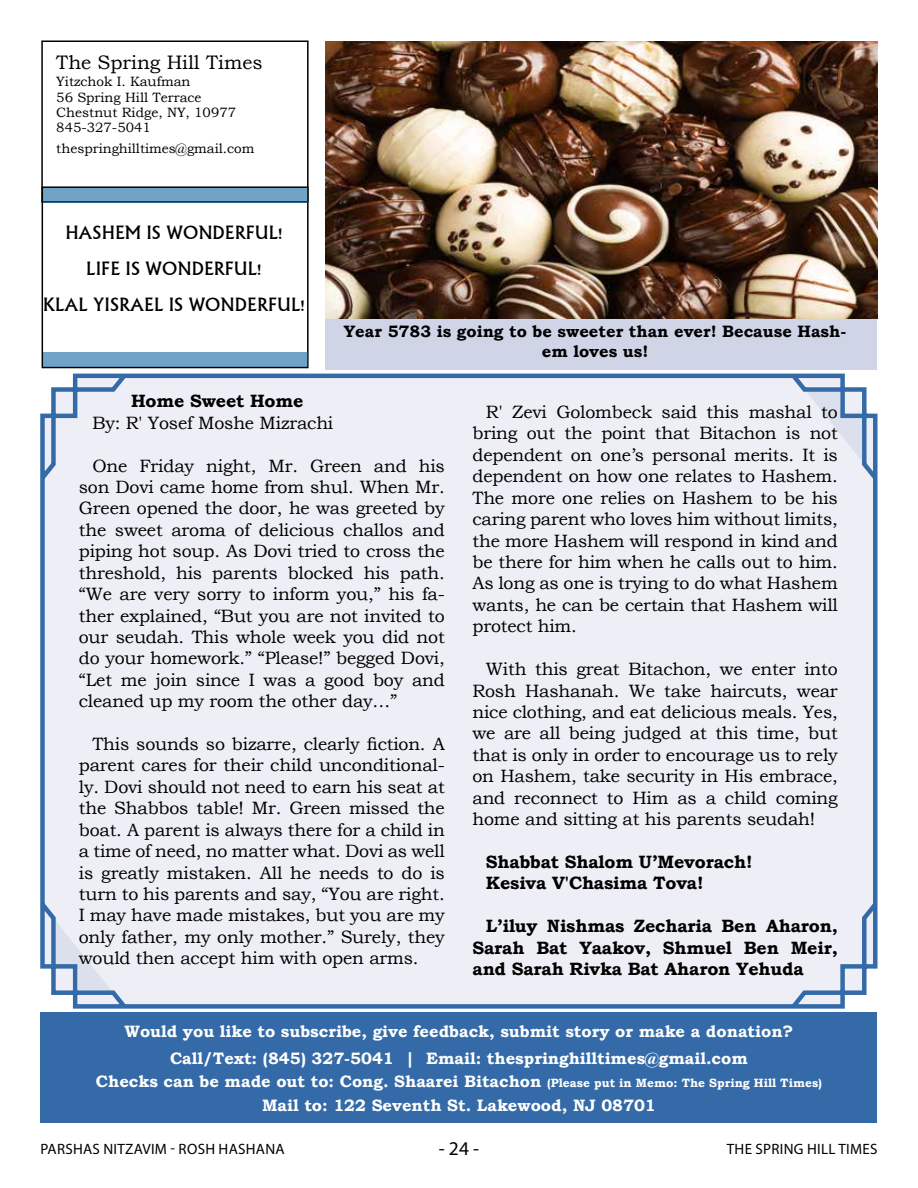
<style>
.page{position:relative;width:918px;height:1188px;background:#fff}
.page>*{position:absolute;margin:0;border:0;box-sizing:border-box;transform-origin:0 0}
.t1{font:19.5px/36px "Narkisim";color:#000;text-align:center}
.t2{font:19.5px "Bookman Old Style";color:#000}
.t3{font:19.5px "Myriad Pro";color:#000}
.t4{font:17.85px/21.5px "Bookman Old Style";letter-spacing:-.01em;color:#000}
.t5{font:700 17.85px/21.5px "Bookman Old Style";letter-spacing:-.01em;color:#000}
.t6{font:700 16.5px/26.8px "Bookman Old Style";color:#fff}
.t7{font:700 16.5px "Bookman Old Style";color:#000}
.t8{font:15px "Myriad Pro";letter-spacing:.02em;color:#000}
.t9{font:13.5px/15.5px "Bookman Old Style";color:#000}
.t10{font:700 12px "Bookman Old Style";color:#fff}
</style>
<div class="page">
<div style="left:40px;top:373px;width:838px;height:636px;background:#eeeff6"></div>
<div style="left:40px;top:1012px;width:838px;height:111px;background:#346aa8"></div>
<div style="left:326px;top:319px;width:552px;height:50px;background:#cdd3e6"></div>
<div style="left:42px;top:186px;width:267px;height:182px;border:2px solid #000"></div>
<div style="left:41px;top:40px;width:268px;height:163px;border:2px solid #000"></div>
<svg style="left:43px;top:188px;width:265px;height:15px;fill:#71a3c8"></svg>
<div style="left:43px;top:352px;width:265px;height:15px;background:#71a3c8"></div>
<img style="left:326px;top:42px;width:552px;height:277px">
<p class="t2" style="left:56px;top:50px;width:208px">The Spring Hill Times</p>
<p class="t9" style="left:56px;top:73px;width:181px">Yitzchok .I Kaufman<br>56 Spring Hill Terrace<br>Chestnut Ridge, NY, 10977<br>845-327-5041</p>
<p class="t9" style="left:56px;top:141px;width:200px">thespringhilltimes@gmail.com</p>
<p class="t1" style="left:43px;top:214px;width:265px">HASHEM IS WONDERFUL!<br>LIFE IS WONDERFUL!<br>KLAL YISRAEL IS WONDERFUL!</p>
<p class="t7" style="left:344px;top:320px;width:504px">Year 5783 is going to be sweeter than ever! Because Hash-</p>
<p class="t7" style="left:542px;top:340px;width:108px">em loves us!</p>
<p class="t5" style="left:131px;top:390px;width:174px">Home Sweet Home</p>
<p class="t4" style="left:92px;top:412px;width:242px">By R: ' Yosef Moshe Mizrachi</p>
<p class="t4" style="left:486px;top:401px;width:18px">R'</p>
<p class="t4" style="left:512px;top:401px;width:36px">Zevi</p>
<p class="t4" style="left:556px;top:401px;width:97px">Golombeck</p>
<p class="t4" style="left:662px;top:401px;width:37px">said</p>
<p class="t4" style="left:707px;top:401px;width:34px">this</p>
<p class="t4" style="left:749px;top:401px;width:65px">mashal</p>
<p class="t4" style="left:821px;top:401px;width:18px">to</p>
<p class="t4" style="left:473px;top:423px;width:46px">bring</p>
<p class="t4" style="left:527px;top:423px;width:30px">out</p>
<p class="t4" style="left:565px;top:423px;width:29px">the</p>
<p class="t4" style="left:601px;top:423px;width:46px">point</p>
<p class="t4" style="left:655px;top:423px;width:37px">that</p>
<p class="t4" style="left:699px;top:423px;width:79px">Bitachon</p>
<p class="t4" style="left:786px;top:423px;width:16px">is</p>
<p class="t4" style="left:810px;top:423px;width:30px">not</p>
<p class="t4" style="left:139px;top:455px;width:56px">Friday</p>
<p class="t4" style="left:206px;top:455px;width:52px">night,</p>
<p class="t4" style="left:374px;top:455px;width:34px">and</p>
<p class="t4" style="left:419px;top:455px;width:28px">his</p>
<p class="t4" style="left:92px;top:455px;width:36px">One</p>
<p class="t4" style="left:79px;top:476px;width:367px">son Dovi came home from shul. When Mr.</p>
<p class="t4" style="left:79px;top:498px;width:367px">Green opened the door, he was greeted by</p>
<p class="t4" style="left:412px;top:519px;width:34px">and</p>
<p class="t4" style="left:310px;top:455px;width:53px">Green</p>
<p class="t4" style="left:268px;top:455px;width:31px">Mr.</p>
<p class="t4" style="left:79px;top:519px;width:29px">the</p>
<p class="t4" style="left:79px;top:541px;width:367px">piping hot soup. As Dovi tried to cross the</p>
<p class="t4" style="left:400px;top:562px;width:46px">path.</p>
<p class="t4" style="left:235px;top:519px;width:17px">of</p>
<p class="t4" style="left:259px;top:519px;width:77px">delicious</p>
<p class="t4" style="left:343px;top:519px;width:62px">challos</p>
<p class="t4" style="left:115px;top:519px;width:49px">sweet</p>
<p class="t4" style="left:171px;top:519px;width:56px">aroma</p>
<p class="t4" style="left:79px;top:562px;width:89px">threshold,</p>
<p class="t4" style="left:79px;top:605px;width:368px">ther explained, “But you are not invited to</p>
<p class="t4" style="left:176px;top:562px;width:28px">his</p>
<p class="t4" style="left:288px;top:562px;width:68px">blocked</p>
<p class="t4" style="left:364px;top:562px;width:28px">his</p>
<p class="t4" style="left:212px;top:562px;width:67px">parents</p>
<p class="t4" style="left:79px;top:583px;width:367px">“We are very sorry to inform you,” his fa-</p>
<p class="t4" style="left:79px;top:626px;width:368px;text-align:right">our seudah. This whole week you did not do your homework.” “Please!” begged Dovi, and</p>
<p class="t4" style="left:79px;top:669px;width:320px">“Let<br>cleaned up my room the other day...“</p>
<p class="t4" style="left:92px;top:733px;width:354px">This sounds so bizarre, clearly fiction A.</p>
<p class="t4" style="left:79px;top:776px;width:367px">ly. Dovi should not need to earn his seat at</p>
<p class="t4" style="left:324px;top:669px;width:42px">good</p>
<p class="t4" style="left:373px;top:669px;width:32px">boy</p>
<p class="t4" style="left:155px;top:669px;width:33px">join</p>
<p class="t4" style="left:196px;top:669px;width:46px">since</p>
<p class="t4" style="left:249px;top:669px;width:8px">I</p>
<p class="t4" style="left:121px;top:669px;width:27px">me</p>
<p class="t4" style="left:263px;top:669px;width:35px">was</p>
<p class="t4" style="left:305px;top:669px;width:12px">a</p>
<p class="t4" style="left:79px;top:755px;width:368px">parent cares for their child unconditional-</p>
<p class="t4" style="left:79px;top:798px;width:368px;text-align:justify">the Shabbos table! Mr. Green missed the boat A. parent is always there for a child in a time of need, no matter what. Dovi as well is greatly mistaken. All he needs to do is turn to his parents and say “, You are right.<br>I may have made mistakes, but you are my only father, my only mother.” Surely, they would then accept him with open arms.</p>
<p class="t4" style="left:473px;top:444px;width:367px">dependent<br>dependent on how one relates to Hashem.<br>The more one relies on Hashem to be his caring parent who loves him without limits, the more Hashem will respond in kind and be there for him when he calls out to him.<br>As long as one is trying to do what Hashem wants, he can be certain that Hashem will protect him.</p>
<p class="t4" style="left:804px;top:658px;width:35px">into</p>
<p class="t4" style="left:601px;top:444px;width:45px">one s’</p>
<p class="t4" style="left:652px;top:444px;width:75px">personal</p>
<p class="t4" style="left:734px;top:444px;width:61px">merits.</p>
<p class="t4" style="left:823px;top:444px;width:16px">is</p>
<p class="t4" style="left:802px;top:444px;width:14px">It</p>
<p class="t4" style="left:571px;top:444px;width:23px">on</p>
<p class="t4" style="left:486px;top:658px;width:42px">With</p>
<p class="t4" style="left:535px;top:658px;width:34px">this</p>
<p class="t4" style="left:628px;top:658px;width:84px">Bitachon,</p>
<p class="t4" style="left:577px;top:658px;width:45px">great</p>
<p class="t4" style="left:752px;top:658px;width:46px">enter</p>
<p class="t4" style="left:720px;top:658px;width:25px">we</p>
<p class="t4" style="left:473px;top:680px;width:45px">Rosh</p>
<p class="t4" style="left:473px;top:701px;width:367px">nice clothing, and eat delicious meals. Yes,</p>
<p class="t4" style="left:808px;top:723px;width:31px">but</p>
<p class="t4" style="left:525px;top:680px;width:96px">Hashanah.</p>
<p class="t4" style="left:664px;top:680px;width:38px">take</p>
<p class="t4" style="left:711px;top:680px;width:79px">haircuts,</p>
<p class="t4" style="left:629px;top:680px;width:28px">We</p>
<p class="t4" style="left:797px;top:680px;width:42px">wear</p>
<p class="t4" style="left:540px;top:723px;width:22px">all</p>
<p class="t4" style="left:569px;top:723px;width:48px">being</p>
<p class="t4" style="left:624px;top:723px;width:59px">judged</p>
<p class="t4" style="left:715px;top:723px;width:34px">this</p>
<p class="t4" style="left:757px;top:723px;width:45px">time,</p>
<p class="t4" style="left:690px;top:723px;width:18px">at</p>
<p class="t4" style="left:473px;top:723px;width:25px">we</p>
<p class="t4" style="left:473px;top:744px;width:367px">that is only in order to encourage us to rely</p>
<p class="t4" style="left:473px;top:765px;width:367px">on Hashem, take security in His embrace,</p>
<p class="t4" style="left:776px;top:787px;width:63px">coming</p>
<p class="t4" style="left:504px;top:723px;width:29px">are</p>
<p class="t4" style="left:473px;top:787px;width:344px">and<br>home and sitting at his parents seudah!</p>
<p class="t5" style="left:486px;top:851px;width:268px">Shabbat Shalom U’Mevorach!<br>Kesiva V'Chasima Tova!</p>
<p class="t5" style="left:766px;top:915px;width:73px">Aharon,</p>
<p class="t4" style="left:725px;top:787px;width:44px">child</p>
<p class="t4" style="left:632px;top:787px;width:38px">Him</p>
<p class="t4" style="left:514px;top:787px;width:85px">reconnect</p>
<p class="t4" style="left:607px;top:787px;width:18px">to</p>
<p class="t4" style="left:677px;top:787px;width:21px">as</p>
<p class="t4" style="left:706px;top:787px;width:12px">a</p>
<p class="t5" style="left:486px;top:915px;width:53px">L’iluy</p>
<p class="t5" style="left:547px;top:915px;width:79px">Nishmas</p>
<p class="t5" style="left:634px;top:915px;width:80px">Zecharia</p>
<p class="t5" style="left:722px;top:915px;width:36px">Ben</p>
<p class="t5" style="left:473px;top:937px;width:333px">Sarah<br>and Sarah Rivka Bat Aharon Yehuda</p>
<p class="t5" style="left:579px;top:937px;width:73px">Yaakov,</p>
<p class="t5" style="left:663px;top:937px;width:71px">Shmuel</p>
<p class="t5" style="left:791px;top:937px;width:49px">Meir,</p>
<p class="t5" style="left:536px;top:937px;width:33px">Bat</p>
<p class="t5" style="left:744px;top:937px;width:36px">Ben</p>
<p class="t6" style="left:426px;top:1017px;width:369px;text-indent:-302px">Would you like to subscribe, give feedback, submit story or make a donation?<br>Email: thespringhilltimes@gmail.com</p>
<p class="t6" style="left:170px;top:1044px;width:225px">Call/Text: (845) 327-5041</p>
<p class="t6" style="left:405px;top:1044px;width:11px">|</p>
<p class="t6" style="left:262px;top:1070px;width:395px;line-height:23.9px;text-indent:-166px">Checks can be made out to: Cong. Shaarei Bitachon<br>Mail to: 122 Seventh St. Lakewood, NJ 08701</p>
<p class="t10" style="left:547px;top:1075px;width:277px">(Please put in Memo: The Spring Hill Times(</p>
<p class="t8" style="left:41px;top:1140px;width:246px">PARSHAS NITZAVIM - ROSH HASHANA</p>
<p class="t3" style="left:439px;top:1137px;width:42px">-24-</p>
<p class="t8" style="left:727px;top:1140px;width:152px">THE SPRING HILL TIMES</p>
</div>
